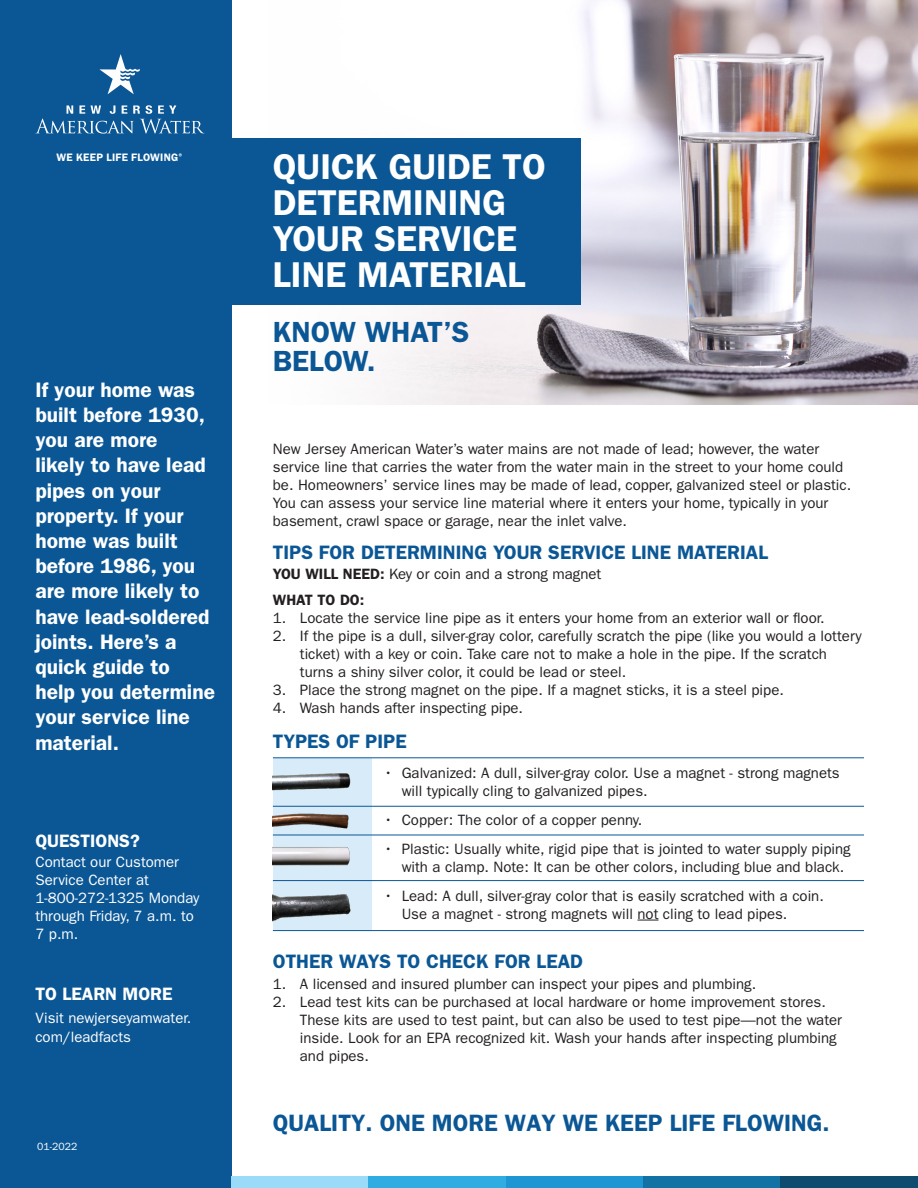
<style>
.page{position:relative;width:918px;height:1188px;background:#fff}
.page>*{position:absolute;margin:0;border:0;box-sizing:border-box;transform-origin:0 0}
.t1{font:600 36px/36px "ITC Franklin Gothic Std";color:#fff}
.Subhead{font:600 29.25px/29.2px "ITC Franklin Gothic Std";color:#0b5795}
.Subhead-2{font:600 23.7px "ITC Franklin Gothic Std";color:#0b5795}
.t2{font:600 21px/25.2px "ITC Franklin Gothic Std";color:#fff}
.Subhead-3{font:600 19.5px "ITC Franklin Gothic Std";color:#0b5795}
.Subhead-4{font:600 18px "ITC Franklin Gothic Std";color:#fff}
.Body_Copy{font:15px/18px "ITC Franklin Gothic Std";color:#231f20}
.Subhead-5{font:15px/18px "ITC Franklin Gothic Std";color:#fff}
.Body_Copy-2{font:600 15px "ITC Franklin Gothic Std";color:#231f20}
.t3{font:600 10.8px "ITC Franklin Gothic Std";letter-spacing:.02em;color:#fff}
.t4{font:10.5px "ITC Franklin Gothic Std";color:#fff}
.s1{font-weight:600}
</style>
<div class="page">
<img style="left:265px;top:0;width:653px;height:405px">
<div style="left:0;top:0;width:231px;height:1188px;background:#0b5795"></div>
<div style="left:230px;top:138px;width:351px;height:166px;background:#0b5795"></div>
<div style="left:273px;top:758px;width:98px;height:172px;background:#d7ebf8"></div>
<img style="left:273px;top:813px;width:91px;height:22px">
<img style="left:273px;top:773px;width:78px;height:18px">
<img style="left:273px;top:894px;width:78px;height:28px">
<img style="left:273px;top:847px;width:77px;height:19px">
<svg style="left:637px;top:920px;width:21px;height:1px"></svg>
<hr style="left:273px;top:806px;width:591px;height:1px;background:#0b5795">
<hr style="left:273px;top:835px;width:591px;height:1px;background:#0b5795">
<hr style="left:273px;top:880px;width:591px;height:1px;background:#0b5795">
<hr style="left:273px;top:930px;width:591px;height:1px;background:#0b5795">
<hr style="left:273px;top:757px;width:591px;height:1px;background:#0b5795">
<div style="left:231px;top:1176px;width:138px;height:12px;background:#99dbf8"></div>
<div style="left:369px;top:1176px;width:137px;height:12px;background:#2face2"></div>
<div style="left:506px;top:1176px;width:137px;height:12px;background:#1e96d3"></div>
<div style="left:643px;top:1176px;width:138px;height:12px;background:#1372a4"></div>
<div style="left:781px;top:1176px;width:137px;height:12px;background:#0e4b6e"></div>
<svg style="left:35px;top:105px;width:170px;height:29px"></svg>
<svg style="left:99px;top:54px;width:41px;height:40px"></svg>
<p class="t3" style="left:57px;top:151px;width:123px">WE KEEP LIFE FLOWING</p>
<p class="t2" style="left:35px;top:377px;width:181px">If your home was built before 1930, you are more<br>likely to have lead pipes on your property. If your home was built before 1986, you are more likely to have lead-soldered joints. Here’s a quick guide to<br>help you determine your service line material.</p>
<p class="Subhead-4" style="left:35px;top:830px;width:106px">QUESTIONS?</p>
<p class="Subhead-5" style="left:35px;top:853px;width:166px">Contact our Customer<br>Service Center at<br>1-800-272-1325 Monday through Friday, 7 a.m. to<br>7 p.m.</p>
<p class="Subhead-4" style="left:35px;top:983px;width:139px">TO LEARN MORE</p>
<p class="Subhead-5" style="left:35px;top:1008px;width:157px;line-height:19.5px">Visit newjerseyamwater. com/leadfacts</p>
<p class="t4" style="left:37px;top:1140px;width:42px">01-2022</p>
<p class="t1" style="left:273px;top:149px;width:274px">QUICK GUIDE TO<br>DETERMINING<br>YOUR SERVICE<br>LINE MATERIAL</p>
<p class="Subhead" style="left:273px;top:317px;width:198px">KNOW WHAT’S<br>BELOW.</p>
<p class="Body_Copy" style="left:273px;top:440px;width:580px">New Jersey American Water’s water mains are not made of lead; however, the water service line that carries the water from the water main in the street to your home could be. Homeowners’ service lines may be made of lead, copper, galvanized steel or plastic.<br>You can assess your service line material where it enters your home, typically in your basement, crawl space or garage, near the inlet valve.</p>
<p class="Subhead-3" style="left:273px;top:540px;width:497px">TIPS FOR DETERMINING YOUR SERVICE LINE MATERIAL</p>
<p class="Body_Copy" style="left:273px;top:565px;width:330px"><span class="s1">YOU WILL NEED:</span> Key or coin and a strong magnet</p>
<p class="Body_Copy-2" style="left:273px;top:591px;width:93px">WHAT TO DO:</p>
<p class="Body_Copy" style="left:273px;top:609px;width:553px">1. Locate the service line pipe as it enters your home from an exterior wall or floor.</p>
<p class="Body_Copy" style="left:300px;top:627px;width:563px;text-indent:-27px">2. If the pipe is a dull, silver-gray color, carefully scratch the pipe (like you would a lottery ticket) with a key or coin. Take care not to make a hole in the pipe. If the scratch turns a shiny silver color, it could be lead or steel.</p>
<p class="Body_Copy" style="left:273px;top:681px;width:513px">3. Place the strong magnet on the pipe. If a magnet sticks, it is a steel pipe.</p>
<p class="Body_Copy" style="left:273px;top:699px;width:252px">4. Wash hands after inspecting pipe.</p>
<p class="Subhead-3" style="left:273px;top:730px;width:135px">TYPES OF PIPE</p>
<p class="Body_Copy" style="left:402px;top:764px;width:440px;text-indent:-18px">• Galvanized: A dull, silver-gray color. Use a magnet - strong magnets will typically cling to galvanized pipes.</p>
<p class="Body_Copy" style="left:384px;top:811px;width:260px">• Copper: The color of a copper penny.</p>
<p class="Body_Copy" style="left:402px;top:840px;width:450px;text-indent:-18px">• Plastic: Usually white, rigid pipe that is jointed to water supply piping with a clamp. Note: It can be other colors, including blue and black.</p>
<p class="Body_Copy" style="left:402px;top:887px;width:424px;text-indent:-18px">• Lead: A dull, silver-gray color that is easily scratched with a coin.<br>Use a magnet - strong magnets will not cling to lead pipes.</p>
<p class="Subhead-3" style="left:273px;top:950px;width:312px">OTHER WAYS TO CHECK FOR LEAD</p>
<p class="Body_Copy" style="left:273px;top:975px;width:485px">1. A licensed and insured plumber can inspect your pipes and plumbing.</p>
<p class="Body_Copy" style="left:300px;top:993px;width:544px;text-indent:-27px">2. Lead test kits can be purchased at local hardware or home improvement stores.<br>These kits are used to test paint, but can also be used to test pipe—not the water inside. Look for an EPA recognized kit. Wash your hands after inspecting plumbing and pipes.</p>
<p class="Subhead-2" style="left:273px;top:1109px;width:558px">QUALITY. ONE MORE WAY WE KEEP LIFE FLOWING.</p>
</div>
